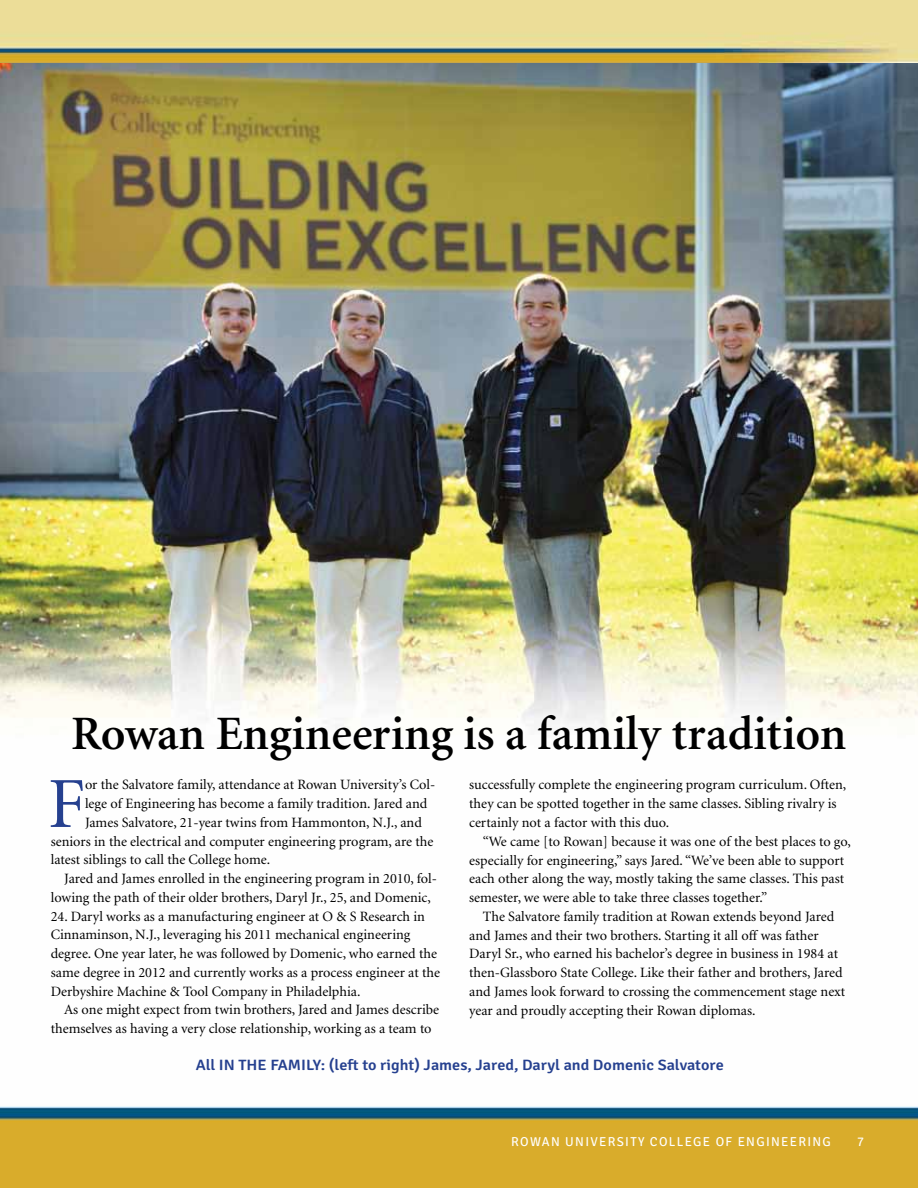
<style>
.page{position:relative;width:918px;height:1188px;background:#fff}
.page>*{position:absolute;margin:0;border:0;box-sizing:border-box;transform-origin:0 0}
.t1{font:72px "Minion";color:#25408f}
.t2{font:600 48px "Minion";color:#000}
.t3{font:600 15px "Signika Negative";color:#25408f;scale:1.08 1}
.t4{font:14.25px/18.8px "Minion";color:#000}
.t5{font:12.9px "Signika Negative";letter-spacing:.1em;color:#fff}
</style>
<div class="page">
<img style="left:0;top:0;width:918px;height:1188px">
<img style="left:0;top:63px;width:918px;height:684px">
<h2 class="t2" style="left:71px;top:709px;width:777px">Rowan Engineering is a family tradition</h2>
<h1 class="t1" style="left:48px;top:768px;width:39px">F</h1>
<p class="t4" style="left:85px;top:776px;width:352px">or the Salvatore family, attendance at Rowan University’s Col-</p>
<p class="t4" style="left:469px;top:776px;width:378px">successfully complete the engineering program curriculum. Often, they can be spotted together in the same classes. Sibling rivalry is certainly not a factor with this duo.</p>
<p class="t4" style="left:469px;top:832px;width:383px;text-indent:13px">“We came [to Rowan] because it was one of the best places to go, especially for engineering,” says Jared. “We’ve been able to support each other along the way, mostly taking the same classes. This past semester, we were able to take three classes together.”</p>
<p class="t4" style="left:469px;top:907px;width:378px;text-indent:13px">The Salvatore family tradition at Rowan extends beyond Jared and James and their two brothers. Starting it all off was father Daryl Sr., who earned his bachelor’s degree in business in 1984 at then-Glassboro State College. Like their father and brothers, Jared and James look forward to crossing the commencement stage next year and proudly accepting their Rowan diplomas.</p>
<p class="t3" style="left:196px;top:1057px;width:490px">All IN THE FAMILY: (left to right) James, Jared, Daryl and Domenic Salvatore</p>
<p class="t4" style="left:85px;top:795px;width:344px">lege of Engineering has become a family tradition. Jared and</p>
<p class="t4" style="left:85px;top:814px;width:338px">James Salvatore, 21-year twins from Hammonton, N.J., and</p>
<p class="t4" style="left:51px;top:832px;width:384px">seniors in the electrical and computer engineering program, are the</p>
<p class="t4" style="left:51px;top:851px;width:221px">latest siblings to call the College home.</p>
<p class="t4" style="left:64px;top:870px;width:374px">Jared and James enrolled in the engineering program in 2010, fol-</p>
<p class="t4" style="left:51px;top:889px;width:382px">lowing the path of their older brothers, Daryl Jr., 25, and Domenic,</p>
<p class="t4" style="left:51px;top:907px;width:391px">24. Daryl works as a manufacturing engineer at O &amp; S Research in Cinnaminson, N.J., leveraging his 2011 mechanical engineering degree. One year later, he was followed by Domenic, who earned the same degree in 2012 and currently works as a process engineer at the Derbyshire Machine &amp; Tool Company in Philadelphia.</p>
<p class="t4" style="left:51px;top:1001px;width:390px;text-indent:13px">As one might expect from twin brothers, Jared and James describe themselves as having a very close relationship, working as a team to</p>
<p class="t5" style="left:511px;top:1135px;width:321px">ROWAN UNIVERSITY COLLEGE OF ENGINEERING</p>
<p class="t5" style="left:857px;top:1135px;width:8px">7</p>
</div>
